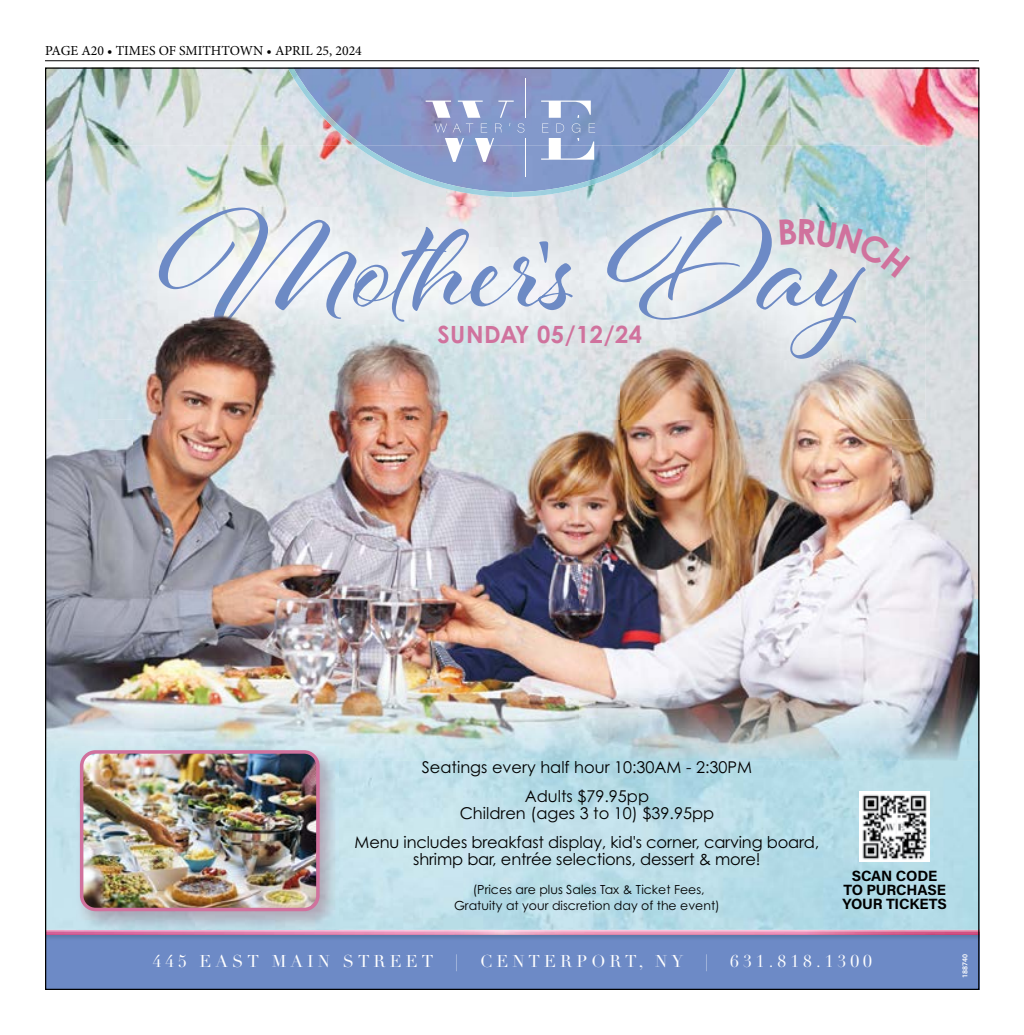
<style>
.page{position:relative;width:1024px;height:1035px;background:#fff}
.page>*{position:absolute;margin:0;border:0;box-sizing:border-box;transform-origin:0 0}
.t1{font:151.25px "Al Fresco";color:#6d8ac6}
.t2{font:700 23.75px "Century Gothic Pro";letter-spacing:.02em;color:#d0729d}
.t3{font:16.88px "Didot LT Pro";letter-spacing:.24em;color:#fff}
.t4{font:16.25px/28.8px "Century Gothic Pro";letter-spacing:-.01em;color:#000;text-align:center}
.t5{font:700 14.88px/14.1px "Acumin Pro";letter-spacing:-.01em;color:#000;text-align:center}
.t6{font:13.75px "Minion Pro";color:#000}
.t7{font:12.5px/16.2px "Century Gothic Pro";color:#000;text-align:center}
.t8{font:600 7.5px "Myriad Pro";color:#fff}
</style>
<div class="page">
<hr style="left:45px;top:60px;width:934px;height:1px;background:#000">
<img style="left:47px;top:70px;width:930px;height:211px">
<img style="left:98px;top:145px;width:348px;height:68px">
<img style="left:577px;top:145px;width:348px;height:68px">
<img style="left:446px;top:197px;width:131px;height:11px">
<img style="left:98px;top:213px;width:61px;height:68px">
<img style="left:578px;top:213px;width:29px;height:68px">
<img style="left:865px;top:213px;width:60px;height:68px">
<img style="left:159px;top:208px;width:419px;height:73px">
<img style="left:607px;top:208px;width:258px;height:73px">
<img style="left:979px;top:281px;width:1px;height:318px">
<img style="left:47px;top:281px;width:87px;height:318px">
<img style="left:891px;top:281px;width:86px;height:318px">
<img style="left:134px;top:420px;width:757px;height:179px">
<img style="left:98px;top:281px;width:87px;height:139px">
<img style="left:577px;top:281px;width:43px;height:139px">
<img style="left:839px;top:281px;width:86px;height:139px">
<img style="left:185px;top:324px;width:392px;height:96px">
<img style="left:620px;top:359px;width:219px;height:61px">
<img style="left:159px;top:281px;width:419px;height:43px">
<img style="left:607px;top:281px;width:258px;height:78px">
<img style="left:979px;top:671px;width:1px;height:90px">
<img style="left:47px;top:599px;width:930px;height:162px">
<div style="left:45px;top:932px;width:934px;height:58px;background:#6d8ac6"></div>
<img style="left:363px;top:70px;width:298px;height:75px">
<img style="left:661px;top:70px;width:76px;height:75px">
<img style="left:355px;top:145px;width:315px;height:52px">
<img style="left:287px;top:70px;width:76px;height:75px">
<img style="left:47px;top:929px;width:930px;height:10px">
<hr style="left:526px;top:138px;width:1px;height:39px;background:#fff">
<hr style="left:526px;top:79px;width:1px;height:39px;background:#fff">
<svg style="left:426px;top:101px;width:98px;height:61px;background:#9ba7d0"></svg>
<svg style="left:541px;top:101px;width:54px;height:59px"></svg>
<img style="left:862px;top:794px;width:65px;height:66px">
<img style="left:76px;top:746px;width:262px;height:184px">
<img style="left:82px;top:752px;width:236px;height:158px">
<div style="left:80px;top:750px;width:240px;height:161px;border:3px solid #d0729d;border-radius:14px"></div>
<svg style="left:779px;top:219px;width:131px;height:59px;background:#cddce0"></svg>
<p class="t6" style="left:45px;top:41px;width:318px">PAGE A20 • TIMES OF SMITHTOWN • APRIL 25, 2024</p>
<h1 class="t1" style="left:159px;top:165px;width:708px">Mothers ' Day</h1>
<h2 class="t2" style="left:437px;top:320px;width:206px">SUNDAY 05/12/24</h2>
<p class="t4" style="left:422px;top:753px;width:332px">Seatings every half hour 10:30AM - 2:30PM<br>Adults $79.95pp</p>
<p class="t4" style="left:355px;top:799px;width:466px">Children (ages 3 to 10) $39.95pp<br>Menu includes breakfast display, kid's corner, carving board,</p>
<p class="t4" style="left:413px;top:845px;width:349px">shrimp bar, entrée selections, dessert &amp; more!</p>
<p class="t7" style="left:454px;top:881px;width:267px">(Prices are plus Sales Tax &amp; Ticket Fees,<br>Gratuity at your discretion day of the event)</p>
<p class="t5" style="left:842px;top:868px;width:106px">SCAN CODE<br>TO PURCHASE<br>YOUR TICKETS</p>
<p class="t3" style="left:152px;top:951px;width:282px">445 EAST MAIN STREET</p>
<p class="t3" style="left:455px;top:951px;width:5px">|</p>
<p class="t3" style="left:480px;top:951px;width:205px">CENTERPORT, NY</p>
<p class="t3" style="left:705px;top:951px;width:5px">|</p>
<p class="t3" style="left:730px;top:951px;width:143px">631.818.1300</p>
<p class="t8" style="left:960px;top:978px;width:26px;rotate:-90deg">188740</p>
</div>
